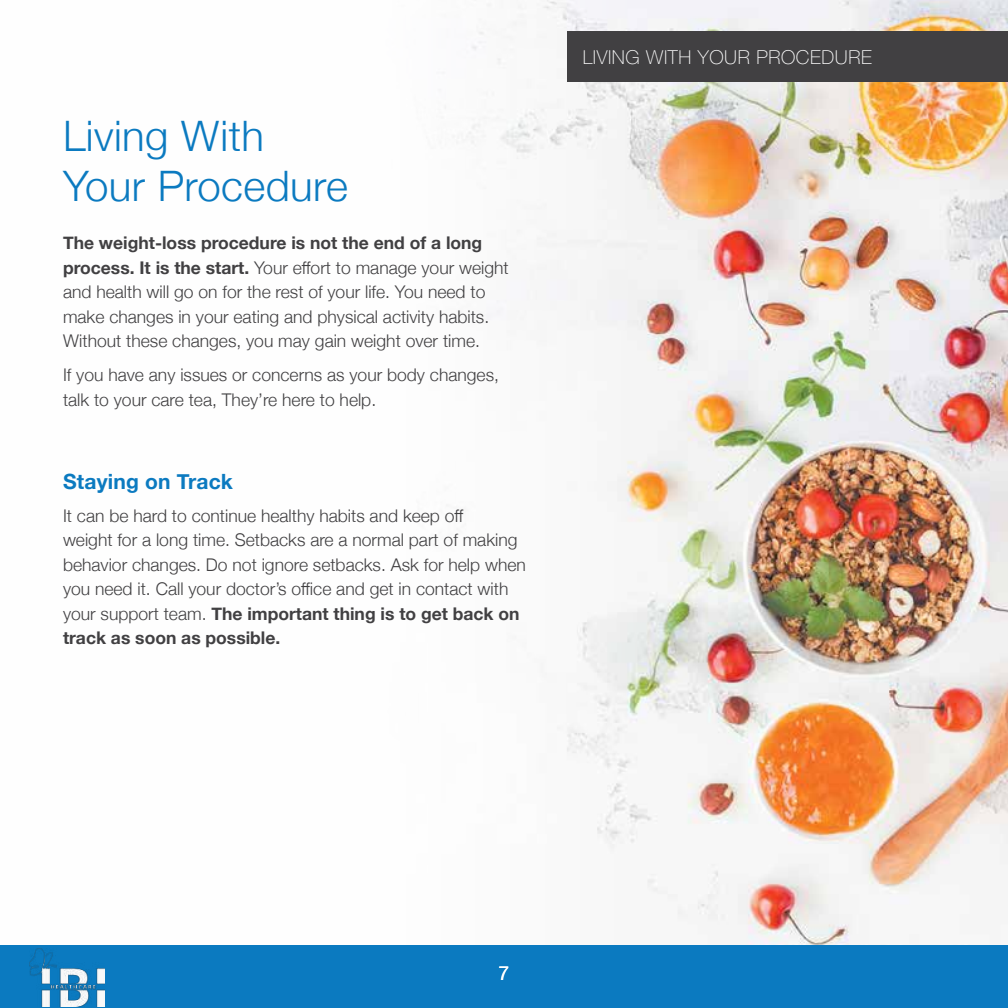
<style>
.page{position:relative;width:1008px;height:1008px;background:#fff}
.page>*{position:absolute;margin:0;border:0;box-sizing:border-box;transform-origin:0 0}
.t1{font:300 42px/50.4px "Helvetica Neue";letter-spacing:.01em;color:#0b7ac0}
.t2{font:700 21px "Helvetica Neue";letter-spacing:.01em;color:#0b7ac0}
.t3{font:100 19.25px "Helvetica Neue LT Std";letter-spacing:.03em;color:#fff}
.t4{font:19.25px "Helvetica Neue";color:#fff}
.t5{font:300 17.5px/24.5px "Helvetica Neue";color:#414042}
.s1{font-weight:700}
</style>
<div class="page">
<div style="left:0;top:945px;width:1008px;height:63px;background:#0b7ac0"></div>
<img style="left:445px;top:0;width:563px;height:945px">
<div style="left:567px;top:32px;width:441px;height:50px;background:#414042"></div>
<img style="left:30px;top:949px;width:74px;height:57px">
<h1 class="t1" style="left:63px;top:108px;width:286px">Living With<br>Your Procedure</h1>
<p class="t5" style="left:63px;top:230px;width:447px"><span class="s1">The weight-loss procedure is not the end of a long process. It is the start.</span> Your effort to manage your weight and health will go on for the rest of your life. You need to make changes in your eating and physical activity habits.<br>Without these changes, you may gain weight over time.</p>
<p class="t5" style="left:63px;top:362px;width:437px">If you have any issues or concerns as your body changes, talk to your care tea, They’re here to help.</p>
<p class="t2" style="left:63px;top:465px;width:172px">Staying on Track</p>
<p class="t5" style="left:63px;top:502px;width:464px">It can be hard to continue healthy habits and keep off<br>weight for a long time. Setbacks are a normal part of making behavior changes. Do not ignore setbacks. Ask for help when you need it. Call your doctor’s office and get in contact with your support team. <span class="s1">The important thing is to get back on track as soon as possible.</span></p>
<p class="t3" style="left:583px;top:46px;width:291px">LIVING WITH YOUR PROCEDURE</p>
<p class="t4" style="left:499px;top:959px;width:12px">7</p>
</div>
